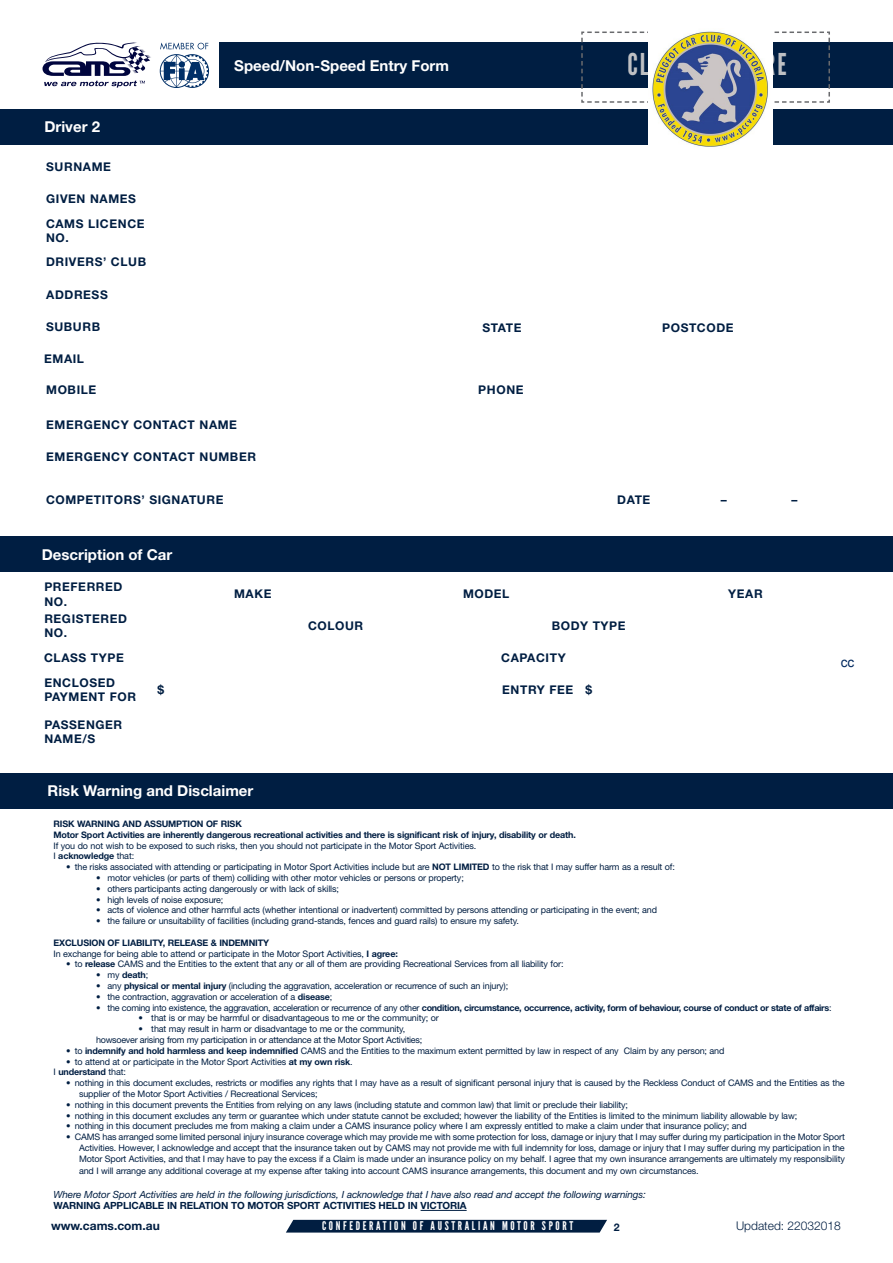
<style>
.page{position:relative;width:893px;height:1263px;background:#fff}
.page>*{position:absolute;margin:0;border:0;box-sizing:border-box;transform-origin:0 0}
.t1{font:700 15px "Helvetica Neue LT Std";color:#fff}
.t2{font:13.5px "Arial";color:#00285e}
.t3{font:700 12px/14.4px "Helvetica Neue LT Std";letter-spacing:.05em;color:#001e42}
.t4{font:12px "League Gothic";letter-spacing:.22em;color:#fff}
.t5{font:300 12px "Helvetica Neue LT Std";color:#001e42}
.t6{font:700 12px "Helvetica Neue LT Std";color:#001e42}
.t7{font:700 10.5px "Helvetica Neue";color:#001e42}
.t8{font:italic 9.9px "Helvetica Neue LT Std";letter-spacing:-.015em;color:#001e42}
.t9{font:700 9.9px "Helvetica Neue LT Std";letter-spacing:-.015em;color:#001e42}
.t10{font:9px/10.8px "Helvetica Neue LT Std";letter-spacing:-.015em;color:#001e42}
.t11{font:700 9px/10.8px "Helvetica Neue LT Std";letter-spacing:-.015em;color:#001e42}
.s1{font-weight:700}
.s2{font-weight:400}
</style>
<div class="page">
<div style="left:219px;top:42px;width:674px;height:46px;background:#001e42"></div>
<svg style="left:160px;top:42px;width:49px;height:46px"></svg>
<svg style="left:43px;top:42px;width:108px;height:46px"></svg>
<div style="left:286px;top:1220px;width:321px;height:12px;background:#011e41"></div>
<svg style="left:581px;top:31px;width:249px;height:72px"></svg>
<div style="left:0;top:109px;width:893px;height:36px;background:#001e42"></div>
<div style="left:0;top:537px;width:893px;height:35px;background:#001e42"></div>
<hr style="left:421px;top:1210px;width:46px;height:1px;background:#001e42">
<div style="left:0;top:773px;width:893px;height:35px;background:#001e42"></div>
<img style="left:648px;top:31px;width:124px;height:116px">
<h1 class="t1" style="left:44px;top:118px;width:57px">Driver 2</h1>
<h3 class="t3" style="left:46px;top:159px;width:66px">SURNAME</h3>
<h3 class="t3" style="left:46px;top:191px;width:91px">GIVEN NAMES</h3>
<h3 class="t3" style="left:46px;top:216px;width:100px">CAMS LICENCE<br>NO.</h3>
<h3 class="t3" style="left:46px;top:255px;width:102px">DRIVERS’ CLUB</h3>
<h3 class="t3" style="left:46px;top:288px;width:63px">ADDRESS</h3>
<h1 class="t1" style="left:234px;top:56px;width:216px">Speed/Non-Speed Entry Form</h1>
<h3 class="t3" style="left:46px;top:319px;width:56px">SUBURB</h3>
<h3 class="t3" style="left:44px;top:351px;width:41px">EMAIL</h3>
<h3 class="t3" style="left:46px;top:382px;width:52px">MOBILE</h3>
<h3 class="t3" style="left:478px;top:382px;width:47px">PHONE</h3>
<h3 class="t3" style="left:46px;top:417px;width:192px">EMERGENCY CONTACT NAME</h3>
<h3 class="t3" style="left:46px;top:449px;width:211px">EMERGENCY CONTACT NUMBER</h3>
<h3 class="t3" style="left:46px;top:492px;width:179px">COMPETITORS’ SIGNATURE</h3>
<h3 class="t3" style="left:617px;top:492px;width:35px">DATE</h3>
<h3 class="t3" style="left:721px;top:492px;width:7px">–</h3>
<h3 class="t3" style="left:791px;top:492px;width:7px">–</h3>
<h3 class="t3" style="left:483px;top:320px;width:41px">STATE</h3>
<h3 class="t3" style="left:662px;top:320px;width:73px">POSTCODE</h3>
<h1 class="t1" style="left:42px;top:545px;width:132px">Description of Car</h1>
<h3 class="t3" style="left:44px;top:579px;width:80px">PREFERRED<br>NO.</h3>
<h3 class="t3" style="left:44px;top:611px;width:84px">REGISTERED<br>NO.</h3>
<h3 class="t3" style="left:44px;top:651px;width:81px">CLASS TYPE</h3>
<h3 class="t3" style="left:501px;top:651px;width:66px">CAPACITY</h3>
<h3 class="t3" style="left:234px;top:587px;width:39px">MAKE</h3>
<h3 class="t3" style="left:463px;top:587px;width:48px">MODEL</h3>
<h3 class="t3" style="left:728px;top:587px;width:36px">YEAR</h3>
<h3 class="t3" style="left:308px;top:618px;width:57px">COLOUR</h3>
<h3 class="t3" style="left:552px;top:618px;width:75px">BODY TYPE</h3>
<h3 class="t3" style="left:44px;top:675px;width:93px">ENCLOSED<br>PAYMENT FOR</h3>
<h3 class="t3" style="left:157px;top:682px;width:8px">$</h3>
<h3 class="t3" style="left:502px;top:682px;width:91px">ENTRY FEE $</h3>
<h3 class="t3" style="left:44px;top:717px;width:79px">PASSENGER<br>NAME/S</h3>
<h1 class="t1" style="left:48px;top:781px;width:207px">Risk Warning and Disclaimer</h1>
<h2 class="t2" style="left:841px;top:653px;width:15px">cc</h2>
<p class="t11" style="left:53px;top:818px;width:524px">RISK WARNING AND ASSUMPTION OF RISK<br>Motor Sport Activities are inherently dangerous recreational activities and there is significant risk of injury, disability or death.</p>
<p class="t10" style="left:53px;top:840px;width:424px">If you do not wish to be exposed to such risks, then you should not participate in the Motor Sport Activities.<br>I <span class="s1">acknowledge</span> that:</p>
<p class="t10" style="left:66px;top:861px;width:610px">• the risks associated with attending or participating in Motor Sport Activities include but are <span class="s1">NOT LIMITED</span> to the risk that I may suffer harm as a result of:</p>
<p class="t10" style="left:96px;top:872px;width:369px">• motor vehicles (or parts of them) colliding with other motor vehicles or persons or property;</p>
<p class="t10" style="left:96px;top:883px;width:244px">• others participants acting dangerously or with lack of skills;</p>
<p class="t10" style="left:96px;top:894px;width:129px">• high levels of noise exposure;</p>
<p class="t10" style="left:96px;top:905px;width:563px">• acts of violence and other harmful acts (whether intentional or inadvertent) committed by persons attending or participating in the event; and</p>
<p class="t10" style="left:96px;top:915px;width:424px">• the failure or unsuitability of facilities (including grand-stands, fences and guard rails) to ensure my safety.</p>
<p class="t10" style="left:53px;top:937px;width:346px"><span class="s1">EXCLUSION OF LIABILITY, RELEASE &amp; INDEMNITY<br></span>In exchange for being able to attend or participate in the Motor Sport Activities, <span class="s1">I agree:</span></p>
<p class="t10" style="left:66px;top:959px;width:499px">• to <span class="s1">release</span> CAMS and the Entities to the extent that any or all of them are providing Recreational Services from all liability for:</p>
<p class="t11" style="left:96px;top:969px;width:54px"><span class="s2">• my</span> death<span class="s2">;</span></p>
<p class="t10" style="left:96px;top:980px;width:414px">• any <span class="s1">physical or mental injury</span> (including the aggravation, acceleration or recurrence of such an injury);</p>
<p class="t10" style="left:96px;top:991px;width:238px">• the contraction, aggravation or acceleration of a <span class="s1">disease</span>;</p>
<p class="t11" style="left:96px;top:1002px;width:737px"><span class="s2">• the coming into existence, the aggravation, acceleration or recurrence of any other</span> condition, circumstance, occurrence, activity, form of behaviour, course of conduct or state of affairs<span class="s2">:</span></p>
<p class="t10" style="left:139px;top:1013px;width:302px">• that is or may be harmful or disadvantageous to me or the community; or</p>
<p class="t10" style="left:96px;top:1023px;width:328px;text-indent:43px">• that may result in harm or disadvantage to me or the community, howsoever arising from my participation in or attendance at the Motor Sport Activities;</p>
<p class="t10" style="left:66px;top:1045px;width:660px">• to <span class="s1">indemnify and hold harmless and keep indemnified</span> CAMS and the Entities to the maximum extent permitted by law in respect of any Claim by any person; and</p>
<p class="t10" style="left:54px;top:1056px;width:301px;text-indent:13px">• to attend at or participate in the Motor Sport Activities <span class="s1">at my own risk</span>.<br>I <span class="s1">understand</span> that:</p>
<p class="t10" style="left:79px;top:1077px;width:767px;text-indent:-13px">• nothing in this document excludes, restricts or modifies any rights that I may have as a result of significant personal injury that is caused by the Reckless Conduct of CAMS and the Entities as the supplier of the Motor Sport Activities / Recreational Services;</p>
<p class="t10" style="left:66px;top:1099px;width:563px">• nothing in this document prevents the Entities from relying on any laws (including statute and common law) that limit or preclude their liability;</p>
<p class="t10" style="left:66px;top:1110px;width:732px">• nothing in this document excludes any term or guarantee which under statute cannot be excluded; however the liability of the Entities is limited to the minimum liability allowable by law;</p>
<p class="t10" style="left:66px;top:1121px;width:682px">• nothing in this document precludes me from making a claim under a CAMS insurance policy where I am expressly entitled to make a claim under that insurance policy; and</p>
<p class="t10" style="left:79px;top:1131px;width:767px;text-align:justify;text-indent:-13px">• CAMS has arranged some limited personal injury insurance coverage which may provide me with some protection for loss, damage or injury that I may suffer during my participation in the Motor Sport Activities. However, I acknowledge and accept that the insurance taken out by CAMS may not provide me with full indemnity for loss, damage or injury that I may suffer during my participation in the Motor Sport Activities, and that I may have to pay the excess if a Claim is made under an insurance policy on my behalf. I agree that my own insurance arrangements are ultimately my responsibility</p>
<p class="t10" style="left:79px;top:1165px;width:621px">and I will arrange any additional coverage at my expense after taking into account CAMS insurance arrangements, this document and my own circumstances.</p>
<p class="t8" style="left:53px;top:1188px;width:594px">Where Motor Sport Activities are held in the following jurisdictions, I acknowledge that I have also read and accept the following warnings:</p>
<p class="t9" style="left:53px;top:1200px;width:415px">WARNING APPLICABLE IN RELATION TO MOTOR SPORT ACTIVITIES HELD IN VICTORIA</p>
<h3 class="t6" style="left:51px;top:1219px;width:110px">www.cams.com.au</h3>
<h3 class="t4" style="left:322px;top:1219px;width:253px">CONFEDERATION OF AUSTRALIAN MOTOR SPORT</h3>
<p class="t7" style="left:614px;top:1219px;width:7px">2</p>
<h3 class="t5" style="left:736px;top:1219px;width:106px">Updated: 22032018</h3>
</div>
